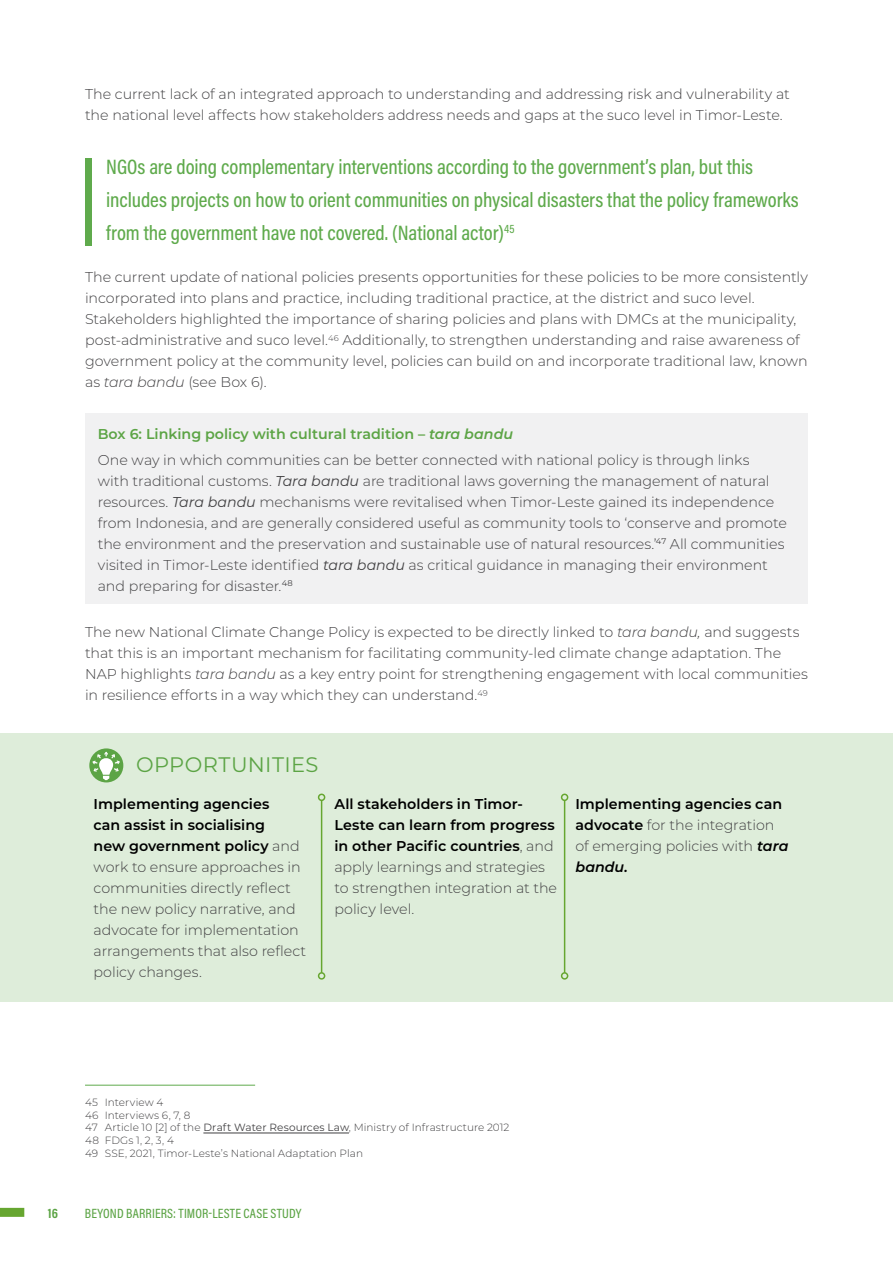
<style>
.page{position:relative;width:893px;height:1263px;background:#fff}
.page>*{position:absolute;margin:0;border:0;box-sizing:border-box;transform-origin:0 0}
.t1{font:500 21px/33px "Acumin Pro Cond";letter-spacing:-.005em;color:#5faa4c}
.t2{font:21px "Montserrat";letter-spacing:.02em;color:#5ca445}
.t3{font:300 14.25px/21px "Montserrat";letter-spacing:-.005em;color:#414042}
.t4{font:600 14.25px/21px "Montserrat";color:#000}
.t5{font:500 13.5px "Acumin Pro Cond";letter-spacing:.01em;color:#5ca445}
.t6{font:700 13.5px "Acumin Pro Cond";color:#5ca445}
.t7{font:300 10.5px/12.6px "Montserrat";letter-spacing:.01em;color:#414042}
.s1{font-style:italic}
.s2{font-weight:600;color:#5ca445}
.s3{font-weight:600;font-style:italic;color:#5ca445}
.s4{font-weight:400;font-style:italic}
.s5{font-weight:600;color:#000}
.s6{font-weight:300;color:#414042}
.s7{font-weight:600;font-style:italic;color:#000}
.s8{font-weight:400}
</style>
<div class="page">
<div style="left:0;top:1208px;width:24px;height:9px;background:#66a630"></div>
<div style="left:0;top:733px;width:893px;height:269px;background:#deedda"></div>
<div style="left:85px;top:159px;width:6px;height:87px;background:#5faa4c"></div>
<div style="left:85px;top:413px;width:723px;height:190px;background:#f1f1f2"></div>
<svg style="left:89px;top:751px;width:480px;height:229px"></svg>
<hr style="left:85px;top:1085px;width:170px;height:1px;background:#5faa4c">
<hr style="left:203px;top:1133px;width:146px;height:1px;background:#414042">
<svg style="left:89px;top:748px;width:34px;height:34px"></svg>
<svg style="left:92px;top:752px;width:28px;height:28px"></svg>
<hr style="left:321px;top:800px;width:1px;height:173px;background:#66a630">
<div style="left:318px;top:793px;width:7px;height:8px;border:2px solid #66a630;border-radius:50%"></div>
<div style="left:318px;top:972px;width:7px;height:8px;border:2px solid #66a630;border-radius:50%"></div>
<hr style="left:564px;top:800px;width:1px;height:173px;background:#66a630">
<div style="left:561px;top:793px;width:7px;height:8px;border:2px solid #66a630;border-radius:50%"></div>
<div style="left:561px;top:972px;width:7px;height:8px;border:2px solid #66a630;border-radius:50%"></div>
<p class="t3" style="left:85px;top:83px;width:706px">The current lack of an integrated approach to understanding and addressing risk and vulnerability at the national level affects how stakeholders address needs and gaps at the suco level in Timor-Leste.</p>
<p class="t1" style="left:106px;top:150px;width:694px">NGOs are doing complementary interventions according to the government’s plan, but this includes projects on how to orient communities on physical disasters that the policy frameworks from the government have not covered. (National actor)<sup>45</sup></p>
<p class="t3" style="left:85px;top:266px;width:724px">The current update of national policies presents opportunities for these policies to be more consistently incorporated into plans and practice, including traditional practice, at the district and suco level.<br>Stakeholders highlighted the importance of sharing policies and plans with DMCs at the municipality, post-administrative and suco level.<sup>46</sup> Additionally, to strengthen understanding and raise awareness of government policy at the community level, policies can build on and incorporate traditional law, known as <span class="s1">tara bandu</span> (see Box 6).</p>
<p class="t3" style="left:98px;top:421px;width:653px;line-height:25.2px"><span class="s2">Box 6: Linking policy with cultural tradition –</span> <span class="s3">tara bandu<br></span>One way in which communities can be better connected with national policy is through links</p>
<p class="t3" style="left:98px;top:470px;width:691px">with traditional customs. <span class="s4">Tara bandu</span> are traditional laws governing the management of natural resources. <span class="s4">Tara bandu</span> mechanisms were revitalised when Timor-Leste gained its independence from Indonesia, and are generally considered useful as community tools to ‘conserve and promote the environment and the preservation and sustainable use of natural resources.’<sup>47</sup> All communities visited in Timor-Leste identified <span class="s4">tara bandu</span> as critical guidance in managing their environment and preparing for disaster.<sup>48</sup></p>
<p class="t3" style="left:85px;top:621px;width:724px">The new National Climate Change Policy is expected to be directly linked to <span class="s1">tara bandu,</span> and suggests that this is an important mechanism for facilitating community-led climate change adaptation. The NAP highlights <span class="s1">tara bandu</span> as a key entry point for strengthening engagement with local communities in resilience efforts in a way which they can understand.<sup>49</sup></p>
<h1 class="t2" style="left:136px;top:750px;width:184px">OPPORTUNITIES</h1>
<p class="t3" style="left:94px;top:793px;width:214px"><span class="s5">Implementing agencies<br>can assist in socialising<br>new government policy</span> and work to ensure approaches in communities directly reflect the new policy narrative, and advocate for implementation arrangements that also reflect policy changes.</p>
<p class="t4" style="left:334px;top:793px;width:224px">All stakeholders in Timor-<br>Leste can learn from progress in other Pacific countries<span class="s6">, and apply learnings and strategies to strengthen integration at the policy level.</span></p>
<p class="t3" style="left:575px;top:793px;width:215px"><span class="s5">Implementing agencies can advocate</span> for the integration of emerging policies with <span class="s7">tara bandu.</span></p>
<p class="t7" style="left:85px;top:1096px;width:426px">45 Interview 4<br>46 Interviews 6, 7, 8<br>47 Article 10 [2] of the <span class="s8">Draft Water Resources Law</span>, Ministry of Infrastructure 2012<br>48 FDGs 1, 2, 3, 4<br>49 SSE, 2021, Timor-Leste’s National Adaptation Plan</p>
<p class="t6" style="left:48px;top:1204px;width:12px">16</p>
<p class="t5" style="left:85px;top:1204px;width:218px">BEYOND BARRIERS: TIMOR-LESTE CASE STUDY</p>
</div>
